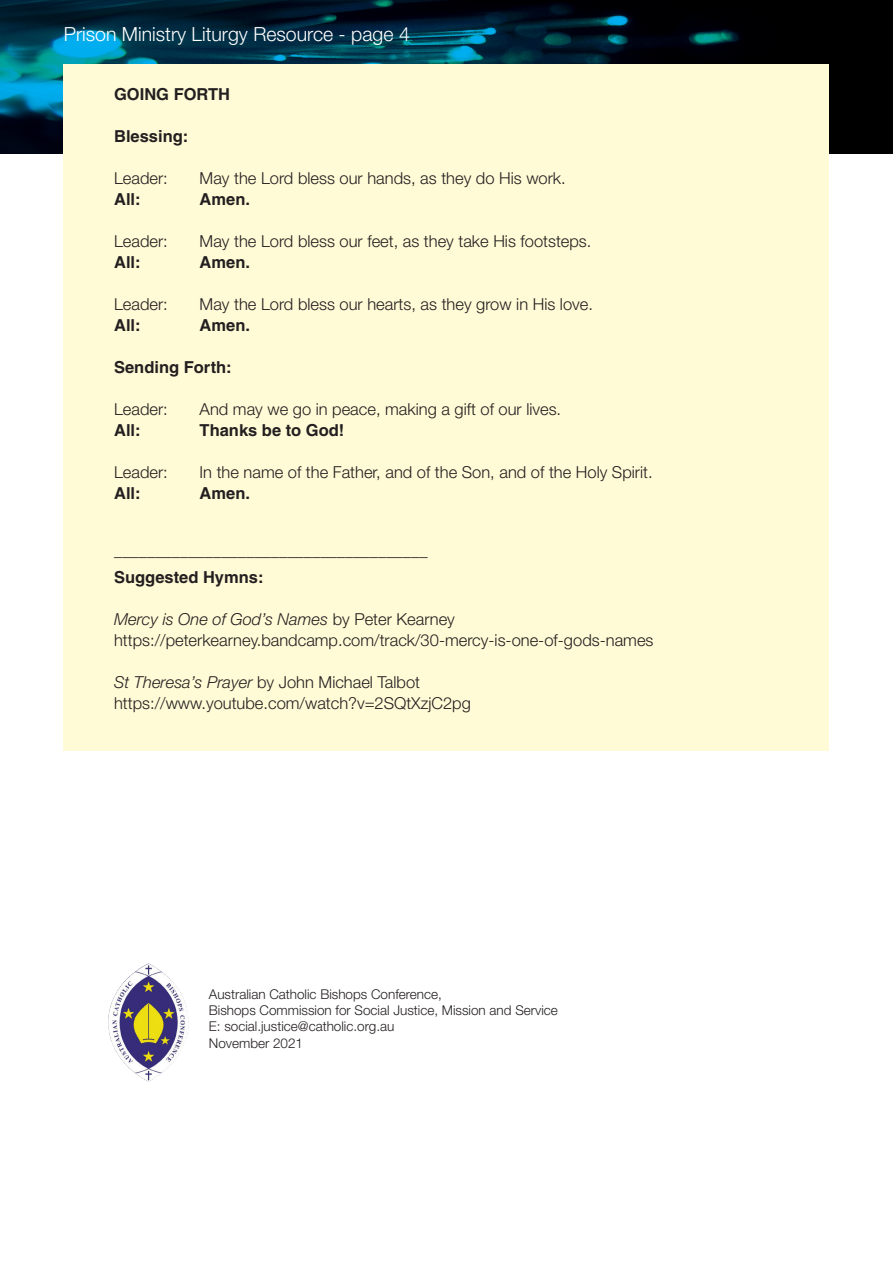
<style>
.page{position:relative;width:893px;height:1263px;background:#fff}
.page>*{position:absolute;margin:0;border:0;box-sizing:border-box;transform-origin:0 0}
.t1{font:300 19.5px "Helvetica Neue";color:#fff}
.t2{font:300 16.5px "Helvetica Neue";color:#231f20}
.t3{font:700 16.5px "Helvetica";color:#231f20}
.t4{font:italic 300 16.5px "Helvetica Neue";color:#231f20}
.t5{font:300 13.5px/16.2px "Helvetica Neue";color:#231f20}
.s1{font-style:normal}
.s2{font-style:italic}
</style>
<div class="page">
<svg style="left:0;top:0;width:893px;height:154px;background:#002432"></svg>
<div style="left:64px;top:64px;width:765px;height:686px;background:#fffbd6"></div>
<img style="left:108px;top:963px;width:81px;height:118px">
<p class="t1" style="left:64px;top:22px;width:348px">Prison Ministry Liturgy Resource - page 4</p>
<p class="t3" style="left:114px;top:84px;width:118px">GOING FORTH</p>
<p class="t3" style="left:114px;top:126px;width:76px">Blessing:</p>
<p class="t2" style="left:114px;top:168px;width:55px">Leader:</p>
<p class="t2" style="left:200px;top:168px;width:368px">May the Lord bless our hands, as they do His work.</p>
<p class="t3" style="left:114px;top:189px;width:28px">All:</p>
<p class="t3" style="left:200px;top:189px;width:52px">Amen.</p>
<p class="t2" style="left:114px;top:231px;width:55px">Leader:</p>
<p class="t2" style="left:200px;top:231px;width:393px">May the Lord bless our feet, as they take His footsteps.</p>
<p class="t3" style="left:114px;top:252px;width:28px">All:</p>
<p class="t3" style="left:200px;top:252px;width:52px">Amen.</p>
<p class="t2" style="left:114px;top:294px;width:55px">Leader:</p>
<p class="t2" style="left:200px;top:294px;width:395px">May the Lord bless our hearts, as they grow in His love.</p>
<p class="t3" style="left:114px;top:315px;width:28px">All:</p>
<p class="t3" style="left:200px;top:315px;width:52px">Amen.</p>
<p class="t3" style="left:114px;top:357px;width:119px">Sending Forth:</p>
<p class="t2" style="left:114px;top:399px;width:55px">Leader:</p>
<p class="t2" style="left:200px;top:399px;width:363px">And may we go in peace, making a gift of our lives.</p>
<p class="t3" style="left:114px;top:420px;width:28px">All:</p>
<p class="t3" style="left:200px;top:420px;width:146px">Thanks be to God!</p>
<p class="t2" style="left:114px;top:462px;width:55px">Leader:</p>
<p class="t2" style="left:200px;top:462px;width:454px">In the name of the Father, and of the Son, and of the Holy Spirit.</p>
<p class="t3" style="left:114px;top:483px;width:28px">All:</p>
<p class="t3" style="left:200px;top:483px;width:52px">Amen.</p>
<p class="t2" style="left:114px;top:540px;width:315px">______________________________________</p>
<p class="t3" style="left:114px;top:567px;width:151px">Suggested Hymns:</p>
<p class="t4" style="left:114px;top:609px;width:342px">Mercy is One of God’s Names <span class="s1">by Peter Kearney</span></p>
<p class="t2" style="left:114px;top:630px;width:541px">https://peterkearney.bandcamp.com/track/30-mercy-is-one-of-gods-names</p>
<p class="t2" style="left:114px;top:672px;width:307px"><span class="s2">St Theresa’s Prayer</span> by John Michael Talbot</p>
<p class="t2" style="left:114px;top:693px;width:358px">https://www.youtube.com/watch?v=2SQtXzjC2pg</p>
<p class="t5" style="left:209px;top:986px;width:351px">Australian Catholic Bishops Conference,<br>Bishops Commission for Social Justice, Mission and Service</p>
<p class="t5" style="left:209px;top:1018px;width:187px">E: social.justice@catholic.org.au</p>
<p class="t5" style="left:209px;top:1034px;width:96px">November 2021</p>
</div>
